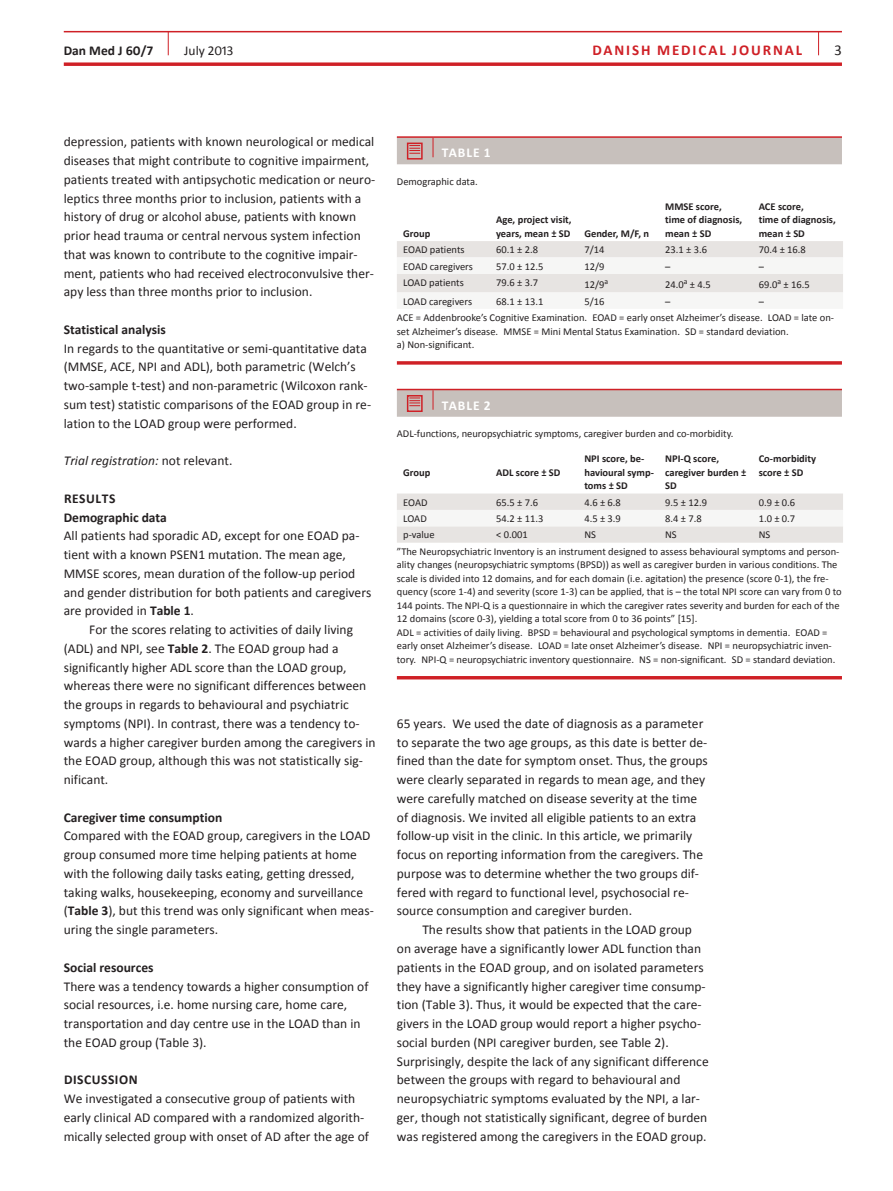
<style>
.page{position:relative;width:893px;height:1191px;background:#fff}
.page>*{position:absolute;margin:0;border:0;box-sizing:border-box;transform-origin:0 0}
.t1{font:700 15px "Calibri";letter-spacing:.125em;color:#cf2026}
.t2{font:15px "Calibri";color:#231f20}
.t3{font:13.5px/18.8px "Calibri";color:#231f20}
.t4{font:700 13.5px/18.8px "Calibri";color:#231f20}
.t5{font:italic 13.5px "Calibri";color:#231f20}
.t6{font:700 13.5px "Calibri";letter-spacing:.05em;color:#fff}
.t7{font:10.5px/13.5px "Calibri";color:#231f20}
.t8{font:700 10.5px/13.5px "Calibri";color:#231f20}
.s1{font-style:normal}
.s2{font-weight:700}
</style>
<div class="page">
<hr style="left:64px;top:31px;width:778px;height:1px;background:#cf2026">
<svg style="left:64px;top:62px;width:778px;height:4px;background:#d53d43"></svg>
<svg style="left:168px;top:32px;width:1px;height:23px"></svg>
<svg style="left:818px;top:32px;width:1px;height:23px"></svg>
<hr style="left:433px;top:136px;width:409px;height:2px;background:#cf2026">
<hr style="left:397px;top:136px;width:36px;height:2px;background:#cf2026">
<div style="left:397px;top:137px;width:445px;height:27px;background:#c7c0bc"></div>
<svg style="left:397px;top:241px;width:446px;height:52px"></svg>
<svg style="left:397px;top:361px;width:445px;height:4px;background:#d53e43"></svg>
<svg style="left:397px;top:389px;width:445px;height:28px;background:#c7b7b3"></svg>
<svg style="left:397px;top:493px;width:446px;height:49px"></svg>
<hr style="left:397px;top:676px;width:445px;height:3px;background:#cf2026">
<p class="t4" style="left:64px;top:41px;width:91px">Dan Med J 60/7</p>
<p class="t3" style="left:184px;top:41px;width:51px">July 2013</p>
<p class="t1" style="left:592px;top:41px;width:191px">danish mEdical JOURNAL</p>
<p class="t2" style="left:835px;top:41px;width:9px">3</p>
<p class="t3" style="left:64px;top:132px;width:313px">depression, patients with known neurological or medical diseases that might contribute to cognitive impairment, patients treated with antipsychotic medication or neuro&shy;leptics three months prior to inclusion, patients with a history of drug or alcohol abuse, patients with known prior head trauma or central nervous system infection that was known to contribute to the cognitive impair&shy;ment, patients who had received electroconvulsive ther&shy;apy less than three months prior to inclusion.</p>
<p class="t4" style="left:64px;top:319px;width:104px">Statistical analysis</p>
<p class="t3" style="left:64px;top:338px;width:309px">In regards to the quantitative or semi-quantitative data (MMSE, ACE, NPI and ADL), both parametric (Welch’s two-sample t-test) and non-parametric (Wilcoxon rank&shy;sum test) statistic comparisons of the EOAD group in re&shy;lation to the LOAD group were performed.</p>
<p class="t5" style="left:64px;top:452px;width:170px">Trial registration: <span class="s1">not relevant.</span></p>
<p class="t4" style="left:64px;top:488px;width:105px">RESULTS<br>Demographic data</p>
<p class="t3" style="left:64px;top:526px;width:309px">All patients had sporadic AD, except for one EOAD pa&shy;tient with a known PSEN1 mutation. The mean age, MMSE scores, mean duration of the follow-up period and gender distribution for both patients and caregivers are provided in <span class="s2">Table 1</span>.</p>
<p class="t3" style="left:64px;top:619px;width:313px;text-indent:26px">For the scores relating to activities of daily living (ADL) and NPI, see <span class="s2">Table 2</span>. The EOAD group had a significantly higher ADL score than the LOAD group, whereas there were no significant differences between the groups in regards to behavioural and psychiatric symptoms (NPI). In contrast, there was a tendency to&shy;wards a higher caregiver burden among the caregivers in the EOAD group, although this was not statistically sig&shy;nificant.</p>
<p class="t4" style="left:64px;top:807px;width:160px">Caregiver time consumption</p>
<p class="t3" style="left:64px;top:826px;width:312px">Compared with the EOAD group, caregivers in the LOAD group consumed more time helping patients at home with the following daily tasks eating, getting dressed, taking walks, housekeeping, economy and surveillance (<span class="s2">Table 3</span>), but this trend was only significant when meas&shy;uring the single parameters.</p>
<p class="t4" style="left:64px;top:957px;width:91px">Social resources</p>
<p class="t3" style="left:64px;top:976px;width:306px">There was a tendency towards a higher consumption of social resources, i.e. home nursing care, home care, transportation and day centre use in the LOAD than in the EOAD group (Table 3).</p>
<p class="t4" style="left:64px;top:1069px;width:8px">DISC</p>
<p class="t4" style="left:92px;top:1069px;width:45px">USSION</p>
<p class="t3" style="left:64px;top:1088px;width:307px">We investigated a consecutive group of patients with early clinical AD compared with a randomized algorith&shy;mically selected group with onset of AD after the age of</p>
<p class="t6" style="left:442px;top:144px;width:50px">TabLE 1</p>
<p class="t7" style="left:397px;top:174px;width:82px">Demographic data.</p>
<p class="t8" style="left:403px;top:226px;width:29px">Group</p>
<p class="t8" style="left:496px;top:213px;width:77px">Age, project visit, years, mean ± SD</p>
<p class="t8" style="left:584px;top:226px;width:66px">Gender, M/F, n</p>
<p class="t8" style="left:665px;top:199px;width:9px">MMS</p>
<p class="t8" style="left:665px;top:199px;width:79px;text-indent:23px">E score, time of diagnosis, mean ± SD</p>
<p class="t8" style="left:759px;top:199px;width:79px">ACE score,<br>time of diagnosis, mean ± SD</p>
<p class="t7" style="left:403px;top:242px;width:63px">EOAD patients</p>
<p class="t7" style="left:496px;top:242px;width:43px">60.1 ± 2.8</p>
<p class="t7" style="left:584px;top:242px;width:22px">7/14</p>
<p class="t7" style="left:665px;top:242px;width:43px">23.1 ± 3.6</p>
<p class="t7" style="left:759px;top:242px;width:49px">70.4 ± 16.8</p>
<p class="t7" style="left:403px;top:259px;width:71px">EOAD caregivers</p>
<p class="t7" style="left:496px;top:259px;width:49px">57.0 ± 12.5</p>
<p class="t7" style="left:584px;top:259px;width:22px">12/9</p>
<p class="t7" style="left:665px;top:259px;width:7px">–</p>
<p class="t7" style="left:759px;top:259px;width:7px">–</p>
<p class="t7" style="left:403px;top:275px;width:62px">LOAD patients</p>
<p class="t7" style="left:496px;top:275px;width:43px">79.6 ± 3.7</p>
<p class="t7" style="left:584px;top:277px;width:25px">12/9<sup>a</sup></p>
<p class="t7" style="left:665px;top:277px;width:47px">24.0<sup>a</sup> ± 4.5</p>
<p class="t7" style="left:759px;top:277px;width:52px">69.0<sup>a</sup> ± 16.5</p>
<p class="t7" style="left:403px;top:294px;width:70px">LOAD caregivers</p>
<p class="t7" style="left:496px;top:294px;width:49px">68.1 ± 13.1</p>
<p class="t7" style="left:584px;top:294px;width:22px">5/16</p>
<p class="t7" style="left:665px;top:294px;width:7px">–</p>
<p class="t7" style="left:397px;top:292px;width:439px;line-height:16.4px;text-indent:362px">–<br>ACE = Addenbrooke’s Cognitive Examination. EOAD = early onset Alzheimer’s disease. LOAD = late on-</p>
<p class="t7" style="left:397px;top:324px;width:393px">set Alzheimer’s disease. MMSE = Mini Mental Status Examination. SD = standard deviation. a) Non-significant.</p>
<p class="t6" style="left:442px;top:397px;width:50px">TabLE 2</p>
<p class="t7" style="left:397px;top:426px;width:338px">ADL-functions, neuropsychiatric symptoms, caregiver burden and co-morbidity.</p>
<p class="t8" style="left:403px;top:465px;width:29px">Group</p>
<p class="t8" style="left:496px;top:465px;width:7px">ADL</p>
<p class="t8" style="left:516px;top:465px;width:40px">score ± SD</p>
<p class="t8" style="left:584px;top:451px;width:71px">NPI score, be&shy;havioural symp&shy;toms ± SD</p>
<p class="t8" style="left:665px;top:451px;width:83px">NPI-Q score, caregiver burden ±<br>SD</p>
<p class="t8" style="left:759px;top:451px;width:59px">Co-morbidity score ± SD</p>
<p class="t7" style="left:403px;top:495px;width:26px">EOAD</p>
<p class="t7" style="left:496px;top:495px;width:43px">65.5 ± 7.6</p>
<p class="t7" style="left:584px;top:495px;width:38px">4.6 ± 6.8</p>
<p class="t7" style="left:665px;top:495px;width:43px">9.5 ± 12.9</p>
<p class="t7" style="left:759px;top:495px;width:38px">0.9 ± 0.6</p>
<p class="t7" style="left:403px;top:511px;width:25px">LOAD</p>
<p class="t7" style="left:496px;top:511px;width:49px">54.2 ± 11.3</p>
<p class="t7" style="left:584px;top:511px;width:38px">4.5 ± 3.9</p>
<p class="t7" style="left:665px;top:511px;width:38px">8.4 ± 7.8</p>
<p class="t7" style="left:759px;top:511px;width:38px">1.0 ± 0.7</p>
<p class="t7" style="left:403px;top:528px;width:33px">p-value</p>
<p class="t7" style="left:496px;top:528px;width:33px">&lt; 0.001</p>
<p class="t7" style="left:584px;top:528px;width:13px">NS</p>
<p class="t7" style="left:665px;top:528px;width:13px">NS</p>
<p class="t7" style="left:397px;top:526px;width:444px;line-height:16.4px;text-indent:362px">NS<br>”The Neuropsychiatric Inventory is an instrument designed to assess behavioural symptoms and person-</p>
<p class="t7" style="left:397px;top:557px;width:446px">ality changes (neuropsychiatric symptoms (BPSD)) as well as caregiver burden in various conditions. The scale is divided into 12 domains, and for each domain (i.e. agitation) the presence (score 0-1), the fre&shy;quency (score 1-4) and severity (score 1-3) can be applied, that is – the total NPI score can vary from 0 to 144 points. The NPI-Q is a questionnaire in which the caregiver rates severity and burden for each of the 12 domains (score 0-3), yielding a total score from 0 to 36 points” [15].<br>ADL = activities of daily living. BPSD = behavioural and psychological symptoms in dementia. EOAD = early onset Alzheimer’s disease. LOAD = late onset Alzheimer’s disease. NPI = neuropsychiatric inven&shy;tory. NPI-Q = neuropsychiatric inventory questionnaire. NS = non-significant. SD = standard deviation.</p>
<p class="t3" style="left:397px;top:713px;width:312px">65 years. We used the date of diagnosis as a parameter to separate the two age groups, as this date is better de&shy;fined than the date for symptom onset. Thus, the groups were clearly separated in regards to mean age, and they were carefully matched on disease severity at the time of diagnosis. We invited all eligible patients to an extra follow-up visit in the clinic. In this article, we primarily focus on reporting information from the caregivers. The purpose was to determine whether the two groups dif&shy;fered with regard to functional level, psychosocial re&shy;source consumption and caregiver burden.</p>
<p class="t3" style="left:397px;top:919px;width:313px;text-indent:26px">The results show that patients in the LOAD group on average have a significantly lower ADL function than patients in the EOAD group, and on isolated parameters they have a significantly higher caregiver time consump&shy;tion (Table 3). Thus, it would be expected that the care&shy;givers in the LOAD group would report a higher psycho&shy;social burden (NPI caregiver burden, see Table 2).<br>Surprisingly, despite the lack of any significant difference between the groups with regard to behavioural and neuropsychiatric symptoms evaluated by the NPI, a lar&shy;ger, though not statistically significant, degree of burden was registered among the caregivers in the EOAD group.</p>
</div>
